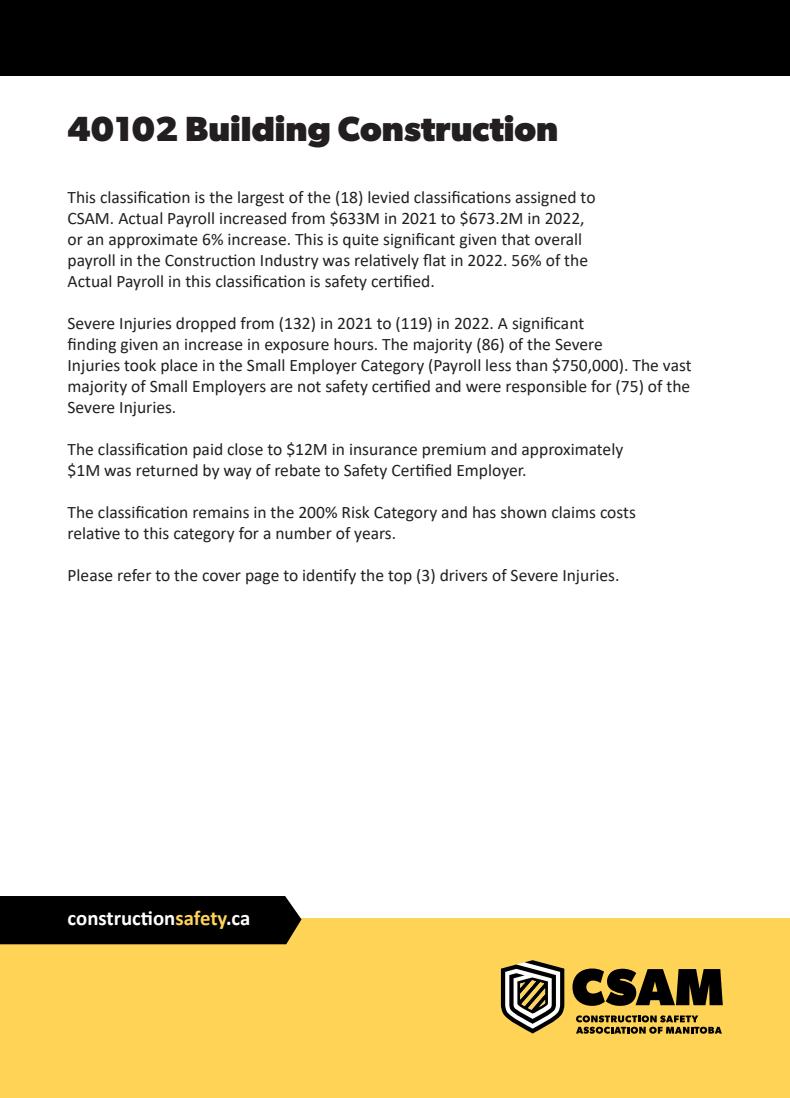
<style>
.page{position:relative;width:790px;height:1098px;background:#fff}
.page>*{position:absolute;margin:0;border:0;box-sizing:border-box;transform-origin:0 0}
.t1{font:700 35px "Gibson";color:#231f20}
.t2{font:700 20.88px "Calibri";color:#fff}
.t3{font:17.5px/21px "Calibri";color:#231f20}
.s1{color:#fed356}
</style>
<div class="page">
<div style="left:0;top:918px;width:789px;height:179px;background:#fed356"></div>
<div style="left:0;top:896px;width:301px;height:48px;background:#000"></div>
<svg style="left:572px;top:968px;width:150px;height:37px"></svg>
<svg style="left:576px;top:1015px;width:145px;height:18px"></svg>
<svg style="left:500px;top:960px;width:64px;height:73px"></svg>
<div style="left:0;top:0;width:789px;height:75px;background:#000"></div>
<h1 class="t1" style="left:68px;top:108px;width:492px">40102 Building Construction</h1>
<p class="t3" style="left:68px;top:186px;width:529px">This classification is the largest of the (18) levied classifications assigned to CSAM. Actual Payroll increased from $633M in 2021 to $673.2M in 2022, or an approximate 6% increase. This is quite significant given that overall payroll in the Construction Industry was relatively flat in 2022. 56% of the Actual Payroll in this classification is safety certified.</p>
<p class="t3" style="left:68px;top:312px;width:625px">Severe Injuries dropped from (132) in 2021 to (119) in 2022. A significant<br>finding given an increase in exposure hours. The majority (86) of the Severe<br>Injuries took place in the Small Employer Category (Payroll less than $750,000). The vast majority of Small Employers are not safety certified and were responsible for (75) of the Severe Injuries.</p>
<p class="t3" style="left:68px;top:438px;width:557px">The classification paid close to $12M in insurance premium and approximately $1M was returned by way of rebate to Safety Certified Employer.</p>
<p class="t3" style="left:68px;top:501px;width:569px">The classification remains in the 200% Risk Category and has shown claims costs relative to this category for a number of years.</p>
<p class="t3" style="left:68px;top:564px;width:553px">Please refer to the cover page to identify the top (3) drivers of Severe Injuries.</p>
<p class="t2" style="left:68px;top:902px;width:184px">construction<span class="s1">safety</span>.ca</p>
</div>
